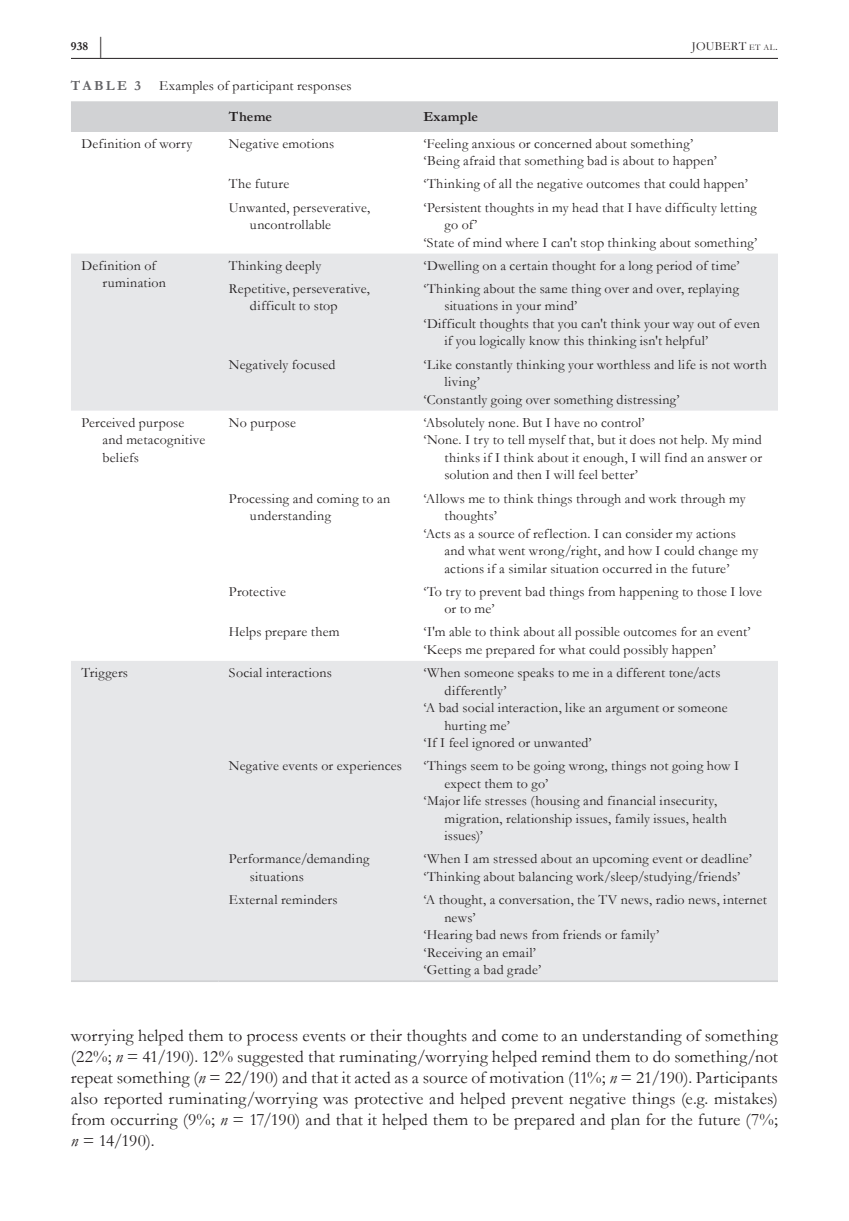
<style>
.page{position:relative;width:849px;height:1221px;background:#fff}
.page>*{position:absolute;margin:0;border:0;box-sizing:border-box;transform-origin:0 0}
.t1{font:17.5px/21px "Garamond";letter-spacing:.01em;color:#231f20;text-align:justify}
.t2{font:14px/17.5px "Garamond";letter-spacing:.015em;color:#231f20}
.t3{font:14px "Garamond";letter-spacing:.035em;color:#231f20}
.t4{font:700 14px "Garamond";letter-spacing:.01em;color:#231f20}
.t5{font:700 14px "Garamond";letter-spacing:.165em;color:#636366}
.t6{font:12.25px "Garamond";letter-spacing:.005em;color:#231f20}
.t7{font:700 12.25px "Garamond";color:#231f20}
.s1{font-size:23.62px}
.s2{font-size:8.58px}
.s3{font-style:inherit}
.s4{font-style:italic}
</style>
<div class="page">
<hr style="left:71px;top:58px;width:706px;height:1px;background:#231f20">
<div style="left:71px;top:101px;width:706px;height:31px;background:#d1d2d4"></div>
<svg style="left:71px;top:253px;width:706px;height:727px;fill:#e6e7e9"></svg>
<hr style="left:71px;top:980px;width:147px;height:2px;background:#d1d2d4">
<hr style="left:218px;top:980px;width:195px;height:2px;background:#d1d2d4">
<hr style="left:413px;top:980px;width:364px;height:2px;background:#d1d2d4">
<p class="t7" style="left:71px;top:38px;width:34px">938 <span class="s1">|</span></p>
<p class="t6" style="left:691px;top:38px;width:87px">JOUBERT <span class="s2">et al</span><span class="s3">.</span></p>
<p class="t5" style="left:71px;top:76px;width:72px">TABLE 3</p>
<p class="t2" style="left:159px;top:76px;width:194px">Examples of participant responses</p>
<p class="t4" style="left:229px;top:107px;width:45px">Theme</p>
<p class="t4" style="left:423px;top:107px;width:56px">Example</p>
<p class="t2" style="left:81px;top:134px;width:112px">Definition of worry</p>
<p class="t2" style="left:229px;top:134px;width:107px">Negative emotions</p>
<p class="t2" style="left:423px;top:134px;width:295px">‘Feeling anxious or concerned about something’ ‘Being afraid that something bad is about to happen’</p>
<p class="t3" style="left:229px;top:174px;width:62px">The future</p>
<p class="t2" style="left:423px;top:175px;width:326px">‘Thinking of all the negative outcomes that could happen’</p>
<p class="t2" style="left:250px;top:198px;width:122px;text-indent:-21px">Unwanted, perseverative, uncontrollable</p>
<p class="t2" style="left:423px;top:198px;width:335px">‘Persistent thoughts in my head that I have difficulty letting</p>
<p class="t2" style="left:444px;top:215px;width:34px">go of’</p>
<p class="t2" style="left:423px;top:233px;width:335px">‘State of mind where I can't stop thinking about something’</p>
<p class="t2" style="left:102px;top:256px;width:65px;text-indent:-21px">Definition of rumination</p>
<p class="t2" style="left:229px;top:256px;width:94px">Thinking deeply</p>
<p class="t2" style="left:423px;top:256px;width:318px">‘Dwelling on a certain thought for a long period of time’</p>
<p class="t2" style="left:250px;top:279px;width:121px;text-indent:-21px">Repetitive, perseverative, difficult to stop</p>
<p class="t2" style="left:423px;top:279px;width:317px">‘Thinking about the same thing over and over, replaying</p>
<p class="t2" style="left:444px;top:297px;width:134px">situations in your mind’</p>
<p class="t2" style="left:423px;top:314px;width:338px">‘Difficult thoughts that you can't think your way out of even</p>
<p class="t2" style="left:444px;top:332px;width:265px">if you logically know this thinking isn't helpful’</p>
<p class="t2" style="left:229px;top:355px;width:108px">Negatively focused</p>
<p class="t2" style="left:423px;top:355px;width:345px">‘Like constantly thinking your worthless and life is not worth</p>
<p class="t2" style="left:444px;top:372px;width:37px">living’</p>
<p class="t2" style="left:423px;top:390px;width:258px">‘Constantly going over something distressing’</p>
<p class="t2" style="left:102px;top:413px;width:104px;text-indent:-21px">Perceived purpose and metacognitive beliefs</p>
<p class="t2" style="left:229px;top:413px;width:68px">No purpose</p>
<p class="t2" style="left:423px;top:413px;width:223px">‘Absolutely none. But I have no control’</p>
<p class="t2" style="left:423px;top:431px;width:340px">‘None. I try to tell myself that, but it does not help. My mind</p>
<p class="t2" style="left:444px;top:448px;width:319px">thinks if I think about it enough, I will find an answer or</p>
<p class="t2" style="left:444px;top:466px;width:195px">solution and then I will feel better’</p>
<p class="t2" style="left:250px;top:489px;width:142px;text-indent:-21px">Processing and coming to an understanding</p>
<p class="t2" style="left:423px;top:489px;width:324px">‘Allows me to think things through and work through my</p>
<p class="t2" style="left:444px;top:506px;width:54px">thoughts’</p>
<p class="t2" style="left:423px;top:524px;width:314px">‘Acts as a source of reflection. I can consider my actions</p>
<p class="t2" style="left:444px;top:541px;width:315px">and what went wrong/right, and how I could change my</p>
<p class="t2" style="left:444px;top:559px;width:286px">actions if a similar situation occurred in the future’</p>
<p class="t2" style="left:229px;top:582px;width:59px">Protective</p>
<p class="t2" style="left:444px;top:582px;width:319px;text-indent:-21px">‘To try to prevent bad things from happening to those I love or to me’</p>
<p class="t2" style="left:229px;top:623px;width:112px">Helps prepare them</p>
<p class="t2" style="left:423px;top:623px;width:328px">‘I'm able to think about all possible outcomes for an event’ ‘Keeps me prepared for what could possibly happen’</p>
<p class="t2" style="left:81px;top:663px;width:48px">Triggers</p>
<p class="t2" style="left:229px;top:663px;width:104px">Social interactions</p>
<p class="t2" style="left:423px;top:663px;width:298px">‘When someone speaks to me in a different tone/acts</p>
<p class="t2" style="left:444px;top:681px;width:64px">differently’</p>
<p class="t2" style="left:423px;top:698px;width:306px">‘A bad social interaction, like an argument or someone</p>
<p class="t3" style="left:444px;top:715px;width:67px">hurting me’</p>
<p class="t2" style="left:423px;top:733px;width:170px">‘If I feel ignored or unwanted’</p>
<p class="t2" style="left:229px;top:756px;width:174px">Negative events or experiences</p>
<p class="t2" style="left:423px;top:756px;width:317px">‘Things seem to be going wrong, things not going how I</p>
<p class="t2" style="left:444px;top:774px;width:105px">expect them to go’</p>
<p class="t2" style="left:423px;top:791px;width:295px">‘Major life stresses (housing and financial insecurity,</p>
<p class="t2" style="left:444px;top:809px;width:284px">migration, relationship issues, family issues, health</p>
<p class="t2" style="left:444px;top:826px;width:40px">issues)’</p>
<p class="t2" style="left:250px;top:850px;width:121px;text-indent:-21px">Performance/demanding situations</p>
<p class="t2" style="left:423px;top:850px;width:330px">‘When I am stressed about an upcoming event or deadline’ ‘Thinking about balancing work/sleep/studying/friends’</p>
<p class="t2" style="left:229px;top:890px;width:110px">External reminders</p>
<p class="t2" style="left:423px;top:890px;width:345px">‘A thought, a conversation, the TV news, radio news, internet</p>
<p class="t2" style="left:444px;top:908px;width:33px">news’</p>
<p class="t2" style="left:423px;top:925px;width:237px">‘Hearing bad news from friends or family’</p>
<p class="t2" style="left:423px;top:943px;width:114px">‘Receiving an email’</p>
<p class="t2" style="left:423px;top:960px;width:119px">‘Getting a bad grade’</p>
<p class="t1" style="left:71px;top:1024px;width:708px">worrying helped them to process events or their thoughts and come to an understanding of something (22%; <span class="s4">n</span> = 41/190). 12% suggested that ruminating/worrying helped remind them to do something/not repeat something (<span class="s4">n</span> = 22/190) and that it acted as a source of motivation (11%; <span class="s4">n</span> = 21/190). Participants also reported ruminating/worrying was protective and helped prevent negative things (e.g. mistakes) from occurring (9%; <span class="s4">n</span> = 17/190) and that it helped them to be prepared and plan for the future (7%; <span class="s4">n</span> = 14/190).</p>
</div>
